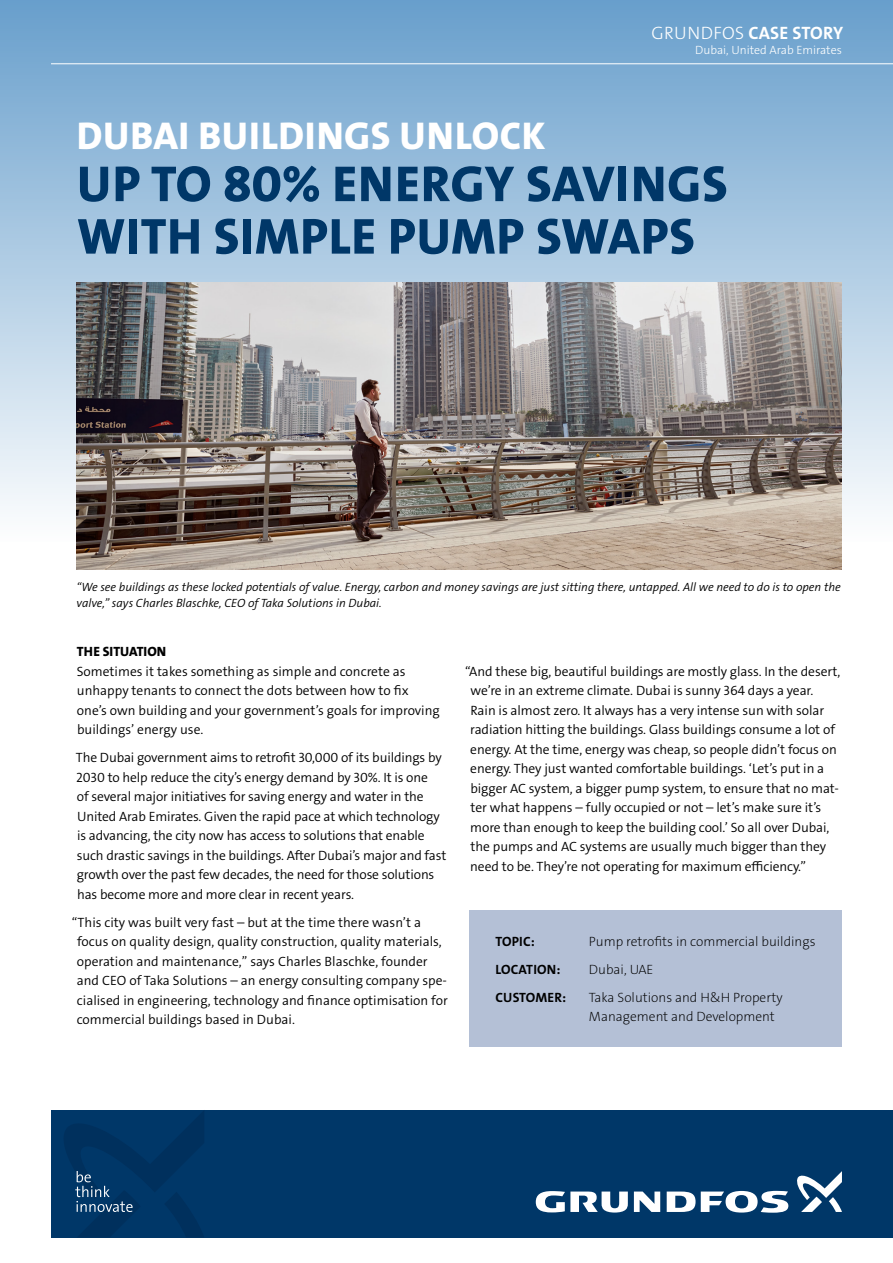
<style>
.page{position:relative;width:893px;height:1263px;background:#fff}
.page>*{position:absolute;margin:0;border:0;box-sizing:border-box;transform-origin:0 0}
.t1{font:51px/52.5px "Grundfos The Sans V2 OT 8 XB";letter-spacing:.015em;color:#003768}
.t2{font:39px "Grundfos The Sans V2 OT 8 XB";letter-spacing:.015em;color:#fff}
.t3{font:18px "Grundfos The Sans V2 OT 7 B";letter-spacing:.005em;color:#fff}
.t4{font:13.5px/19.5px "Grundfos The Sans V2 OT 4 SL";letter-spacing:-.005em;color:#000}
.t5{font:13.5px/19.5px "Grundfos The Sans V2 OT 2 XL";color:#000}
.t6{font:13.5px "Grundfos The Sans V2 OT 7 B";letter-spacing:.015em;color:#000}
.t7{font:13.5px "Grundfos The Sans V2 OT 8 XB";letter-spacing:.005em;color:#000}
.t8{font:12px/16.5px "Grundfos The Sans V2 OT 4 SL Italic";color:#000}
.t9{font:12px "Grundfos The Sans V2 OT 3 L";color:#fff}
.s1{font-family:"Grundfos The Sans V2 OT 3 L"}
</style>
<div class="page">
<div style="left:0;top:0;width:893px;height:542px;background:linear-gradient(to bottom,#69a0cc,#fafafa)"></div>
<hr style="left:51px;top:63px;width:842px;height:1px;background:#fff">
<img style="left:77px;top:283px;width:765px;height:286px">
<div style="left:470px;top:910px;width:372px;height:136px;background:#b4c0d6"></div>
<div style="left:51px;top:1110px;width:842px;height:127px;background:#003768"></div>
<svg style="left:634px;top:1191px;width:26px;height:21px"></svg>
<svg style="left:536px;top:1191px;width:92px;height:21px"></svg>
<svg style="left:667px;top:1191px;width:121px;height:22px"></svg>
<svg style="left:797px;top:1171px;width:45px;height:41px"></svg>
<svg style="left:64px;top:1111px;width:140px;height:126px"></svg>
<h3 class="t3" style="left:652px;top:21px;width:193px"><span class="s1">GRUNDFOS</span> CASE STORY</h3>
<p class="t9" style="left:695px;top:42px;width:148px">Dubai, United Arab Emirates</p>
<h2 class="t2" style="left:77px;top:110px;width:470px">DUBAI BUILDINGS UNLOCK</h2>
<h1 class="t1" style="left:77px;top:158px;width:652px">UP TO 80% ENERGY SAVINGS<br>WITH SIMPLE PUMP SWAPS</h1>
<p class="t8" style="left:77px;top:578px;width:766px">“We see buildings as these locked potentials of value. Energy, carbon and money savings are just sitting there, untapped. All we need to do is to open the valve,” says Charles Blaschke, CEO of Taka Solutions in Dubai.</p>
<p class="t7" style="left:77px;top:643px;width:91px">THE SITUATION</p>
<p class="t4" style="left:77px;top:662px;width:365px">Sometimes it takes something as simple and concrete as unhappy tenants to connect the dots between how to fix one’s own building and your government’s goals for improving buildings’ energy use.</p>
<p class="t4" style="left:76px;top:748px;width:372px">The Dubai government aims to retrofit 30,000 of its buildings by 2030 to help reduce the city’s energy demand by 30%. It is one<br>of several major initiatives for saving energy and water in the United Arab Emirates. Given the rapid pace at which technology is advancing, the city now has access to solutions that enable such drastic savings in the buildings. After Dubai’s major and fast growth over the past few decades, the need for those solutions has become more and more clear in recent years.</p>
<p class="t4" style="left:77px;top:913px;width:372px;text-indent:-5px">“This city was built very fast – but at the time there wasn’t a focus on quality design, quality construction, quality materials, operation and maintenance,” says Charles Blaschke, founder and CEO of Taka Solutions – an energy consulting company spe&shy;cialised in engineering, technology and finance optimisation for commercial buildings based in Dubai.</p>
<p class="t4" style="left:470px;top:662px;width:372px;text-indent:-5px">“And these big, beautiful buildings are mostly glass. In the desert, we’re in an extreme climate. Dubai is sunny 364 days a year.<br>Rain is almost zero. It always has a very intense sun with solar radiation hitting the buildings. Glass buildings consume a lot of energy. At the time, energy was cheap, so people didn’t focus on energy. They just wanted comfortable buildings. ‘Let’s put in a bigger AC system, a bigger pump system, to ensure that no mat&shy;ter what happens – fully occupied or not – let’s make sure it’s more than enough to keep the building cool.’ So all over Dubai, the pumps and AC systems are usually much bigger than they need to be. They’re not operating for maximum efficiency.”</p>
<p class="t6" style="left:495px;top:932px;width:41px">TOPIC:</p>
<p class="t5" style="left:589px;top:931px;width:228px">Pump retrofits in commercial buildings</p>
<p class="t6" style="left:495px;top:960px;width:66px">LOCATION:</p>
<p class="t5" style="left:589px;top:959px;width:66px">Dubai, UAE</p>
<p class="t6" style="left:495px;top:988px;width:72px">CUSTOMER:</p>
<p class="t5" style="left:589px;top:987px;width:195px">Taka Solutions and H&amp;H Property<br>Management and Development</p>
</div>
